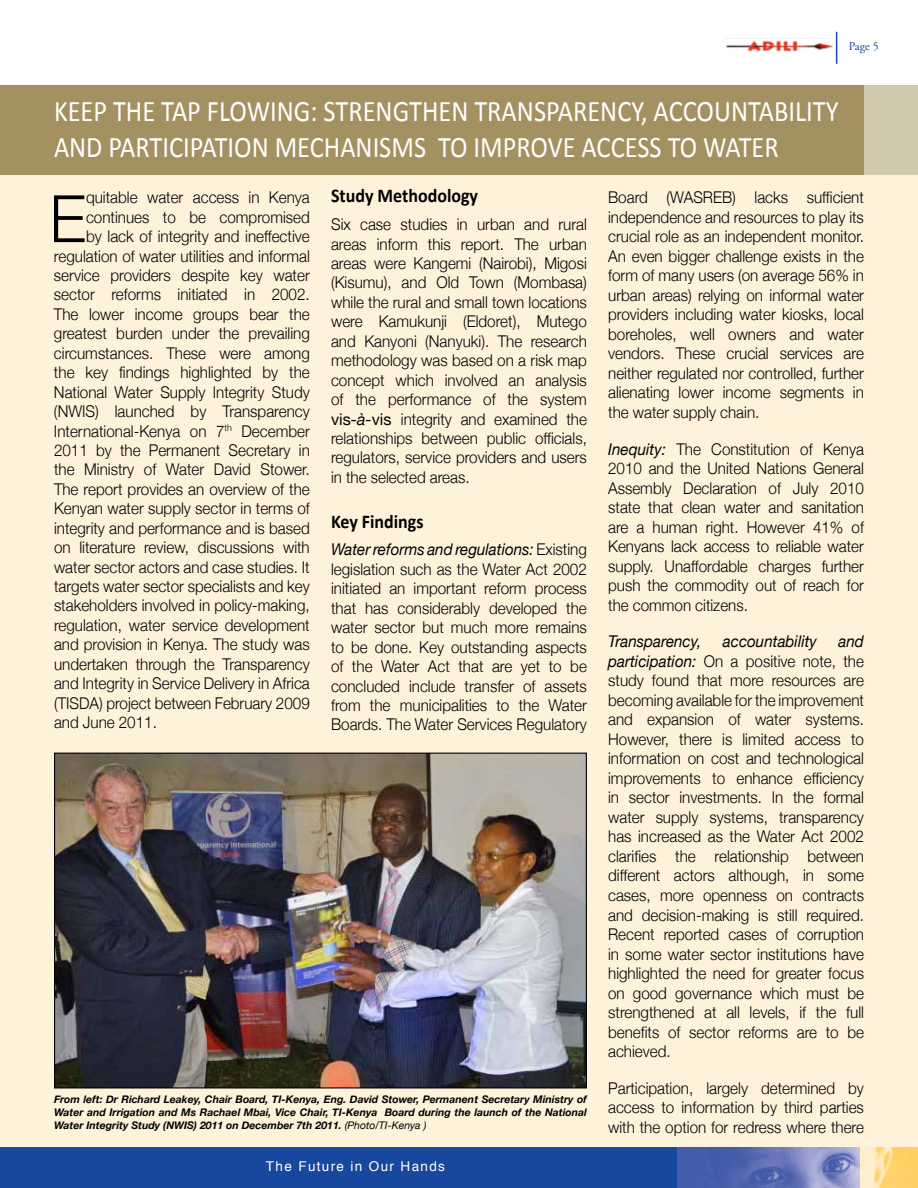
<style>
.page{position:relative;width:918px;height:1188px;background:#fff}
.page>*{position:absolute;margin:0;border:0;box-sizing:border-box;transform-origin:0 0}
.t1{font:300 65.4px "Helvetica Neue";color:#000;scale:.94 1}
.t2{font:30px/36px "Calibri";color:#fff;scale:.88 1}
.t3{font:700 19.5px "Calibri";color:#000;scale:.92 1}
.t4{font:300 16.2px/19.5px "Helvetica Neue";color:#000;text-align:justify;scale:.94 1}
.t5{font:italic 16.2px "Helvetica Neue";color:#000;scale:.94 1}
.t6{font:13.5px "Helvetica";letter-spacing:.1em;color:#fff}
.t7{font:12px "Adobe Garamond Pro";color:#17479e}
.t8{font:italic 700 10.5px/12.6px "Helvetica Neue";color:#000;text-align:justify}
.s1{font-weight:400}
.s2{font-weight:400;font-style:italic}
</style>
<div class="page">
<div style="left:0;top:1147px;width:678px;height:41px;background:#17479e"></div>
<img style="left:725px;top:38px;width:111px;height:16px">
<hr style="left:836px;top:32px;width:1px;height:32px;background:#17479e">
<img style="left:678px;top:1147px;width:183px;height:41px">
<img style="left:861px;top:1147px;width:57px;height:41px">
<div style="left:1px;top:142px;width:917px;height:1005px;background:#fff2db"></div>
<div style="left:864px;top:85px;width:54px;height:89px;background:#d1c8b0"></div>
<div style="left:0;top:85px;width:864px;height:89px;background:#a39161"></div>
<img style="left:56px;top:755px;width:529px;height:332px">
<p class="t7" style="left:849px;top:39px;width:32px">Page 5</p>
<h2 class="t2" style="left:54px;top:92px;width:893px">KEEP THE TAP FLOWING: STRENGTHEN TRANSPARENCY, ACCOUNTABILITY<br>AND PARTICIPATION M ECHANISMS</h2>
<h2 class="t2" style="left:438px;top:128px;width:389px">TO IM PROVE ACCESS TO WATER</h2>
<h1 class="t1" style="left:50px;top:179px;width:40px">E</h1>
<p class="t4" style="left:86px;top:187px;width:240px">quitable water access in Kenya</p>
<p class="t4" style="left:86px;top:207px;width:240px">continues to be compromised</p>
<p class="t4" style="left:86px;top:226px;width:240px">by lack of integrity and ineffective</p>
<p class="t4" style="left:54px;top:246px;width:274px">regulation of water utilities and informal</p>
<p class="t4" style="left:54px;top:265px;width:274px">service providers despite key water</p>
<p class="t4" style="left:54px;top:285px;width:274px">sector reforms initiated in 2002.</p>
<p class="t4" style="left:54px;top:304px;width:274px">The lower income groups bear the</p>
<p class="t4" style="left:54px;top:323px;width:274px">greatest burden under the prevailing</p>
<p class="t4" style="left:54px;top:343px;width:274px">circumstances. These were among</p>
<p class="t4" style="left:54px;top:362px;width:274px">the key findings highlighted by the</p>
<p class="t4" style="left:54px;top:382px;width:274px">National Water Supply Integrity Study</p>
<p class="t4" style="left:54px;top:401px;width:274px">(NWIS) launched by Transparency</p>
<p class="t4" style="left:54px;top:421px;width:274px">International-Kenya on 7<sup>th</sup> December</p>
<p class="t4" style="left:54px;top:440px;width:274px">2011 by the Permanent Secretary in</p>
<p class="t4" style="left:54px;top:460px;width:274px">the Ministry of Water David Stower.</p>
<p class="t4" style="left:54px;top:479px;width:274px">The report provides an overview of the</p>
<p class="t4" style="left:54px;top:498px;width:274px">Kenyan water supply sector in terms of</p>
<p class="t4" style="left:54px;top:518px;width:274px">integrity and performance and is based</p>
<p class="t4" style="left:54px;top:537px;width:274px">on literature review, discussions with</p>
<p class="t4" style="left:54px;top:557px;width:274px">water sector actors and case studies. It</p>
<p class="t4" style="left:54px;top:576px;width:274px">targets water sector specialists and key</p>
<p class="t4" style="left:54px;top:596px;width:274px">stakeholders involved in policy-making,</p>
<p class="t4" style="left:54px;top:615px;width:274px">regulation, water service development</p>
<p class="t4" style="left:54px;top:635px;width:274px">and provision in Kenya. The study was</p>
<p class="t4" style="left:54px;top:654px;width:274px">undertaken through the Transparency</p>
<p class="t4" style="left:54px;top:673px;width:274px">and Integrity in Service Delivery in Africa</p>
<p class="t4" style="left:54px;top:693px;width:274px">(TISDA) project between February 2009</p>
<p class="t4" style="left:54px;top:712px;width:111px">and June 2011.</p>
<p class="t3" style="left:331px;top:184px;width:161px">Study Methodology</p>
<p class="t4" style="left:331px;top:214px;width:274px">Six case studies in urban and rural areas inform this report. The urban areas were Kangemi (Nairobi), Migosi (Kisumu), and Old Town (Mombasa) while the rural and small town locations were Kamukunji (Eldoret), Mutego and Kanyoni (Nanyuki). The research methodology was based on a risk map concept which involved an analysis of the performance of the system <span class="s1">vis</span><span class="s2">-à-</span><span class="s1">vis</span> integrity and examined the relationships between public officials, regulators, service providers and users in the selected areas.</p>
<p class="t3" style="left:331px;top:509px;width:102px">Key Findings</p>
<p class="t4" style="left:331px;top:540px;width:274px"><span class="s2">Water reforms and regulations:</span> Existing legislation such as the Water Act 2002 initiated an important reform process that has considerably developed the water sector but much more remains to be done. Key outstanding aspects of the Water Act that are yet to be concluded include transfer of assets from the municipalities to the Water Boards. The Water Services Regulatory</p>
<p class="t8" style="left:54px;top:1093px;width:534px">From left: Dr Richard Leakey, Chair Board, TI-Kenya, Eng. David Stower, Permanent Secretary Ministry of Water and Irrigation and Ms Rachael Mbai, Vice Chair, TI-Kenya Board during the launch of the National Water Integrity Study (NWIS) 2011 on December 7th 2011. <span class="s1">(Photo/TI-Kenya )</span></p>
<p class="t6" style="left:266px;top:1156px;width:181px">The Future in Our Hands</p>
<p class="t4" style="left:608px;top:187px;width:274px">Board (WASREB) lacks sufficient independence and resources to play its crucial role as an independent monitor.<br>An even bigger challenge exists in the form of many users (on average 56% in urban areas) relying on informal water providers including water kiosks, local boreholes, well owners and water vendors. These crucial services are neither regulated nor controlled, further alienating lower income segments in the water supply chain.</p>
<p class="t4" style="left:608px;top:439px;width:274px"><span class="s2">Inequity:</span> The Constitution of Kenya 2010 and the United Nations General Assembly Declaration of July 2010 state that clean water and sanitation are a human right. However 41% of Kenyans lack access to reliable water supply. Unaffordable charges further push the commodity out of reach for the common citizens.</p>
<p class="t5" style="left:608px;top:632px;width:101px">Transparency,</p>
<p class="t5" style="left:723px;top:632px;width:101px">accountability</p>
<p class="t4" style="left:608px;top:631px;width:274px;text-indent:230px"><span class="s2">and participation:</span> On a positive note, the study found that more resources are becoming available for the improvement and expansion of water systems.<br>However, there is limited access to information on cost and technological improvements to enhance efficiency in sector investments. In the formal water supply systems, transparency has increased as the Water Act 2002 clarifies the relationship between different actors although, in some cases, more openness on contracts and decision-making is still required.<br>Recent reported cases of corruption in some water sector institutions have highlighted the need for greater focus on good governance which must be strengthened at all levels, if the full benefits of sector reforms are to be achieved.</p>
<p class="t4" style="left:608px;top:1078px;width:274px">Participation, largely determined by access to information by third parties with the option for redress where there</p>
</div>
